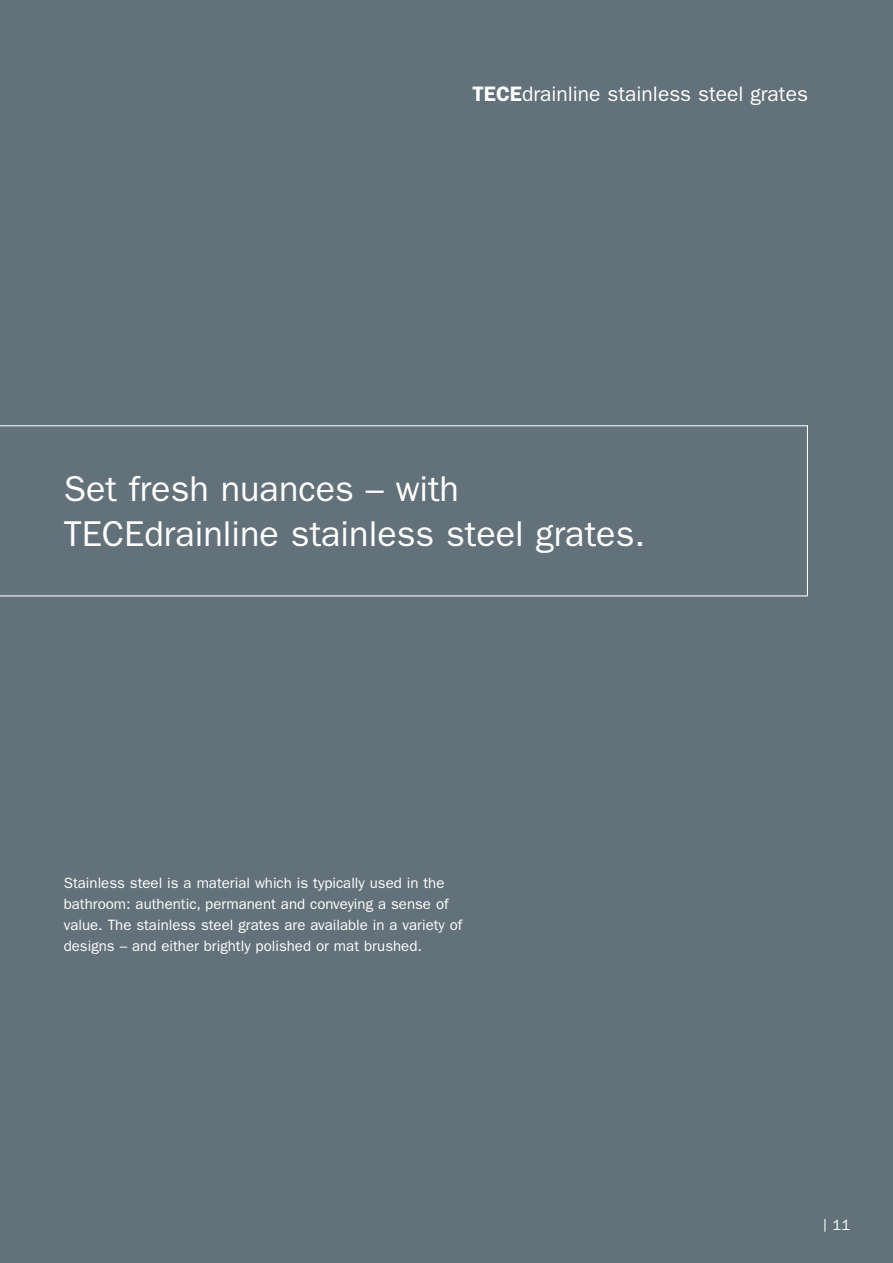
<style>
.page{position:relative;width:893px;height:1263px;background:#62717a}
.page>*{position:absolute;margin:0;border:0;box-sizing:border-box;transform-origin:0 0}
.t1{font:36px/45px "Franklin Gothic";color:#fff}
.t2{font:21px "Franklin Gothic";color:#fff}
.t3{font:15px/21px "Franklin Gothic";color:#fff}
.s1{font-weight:600}
</style>
<div class="page">
<hr style="left:807px;top:425px;width:1px;height:170px;background:#fff">
<hr style="left:0;top:425px;width:808px;height:1px;background:#fff">
<hr style="left:0;top:595px;width:808px;height:1px;background:#fff">
<svg style="left:824px;top:1219px;width:1px;height:13px"></svg>
<h2 class="t2" style="left:473px;top:82px;width:337px"><span class="s1">TECE</span>drainline stainless steel grates</h2>
<h1 class="t1" style="left:64px;top:467px;width:583px">Set fresh nuances – with<br>TECEdrainline stainless steel grates.</h1>
<p class="t3" style="left:64px;top:873px;width:400px">Stainless steel is a material which is typically used in the bathroom: authentic, permanent and conveying a sense of value. The stainless steel grates are available in a variety of designs – and either brightly polished or mat brushed.</p>
<p class="t3" style="left:832px;top:1214px;width:19px">11</p>
</div>
